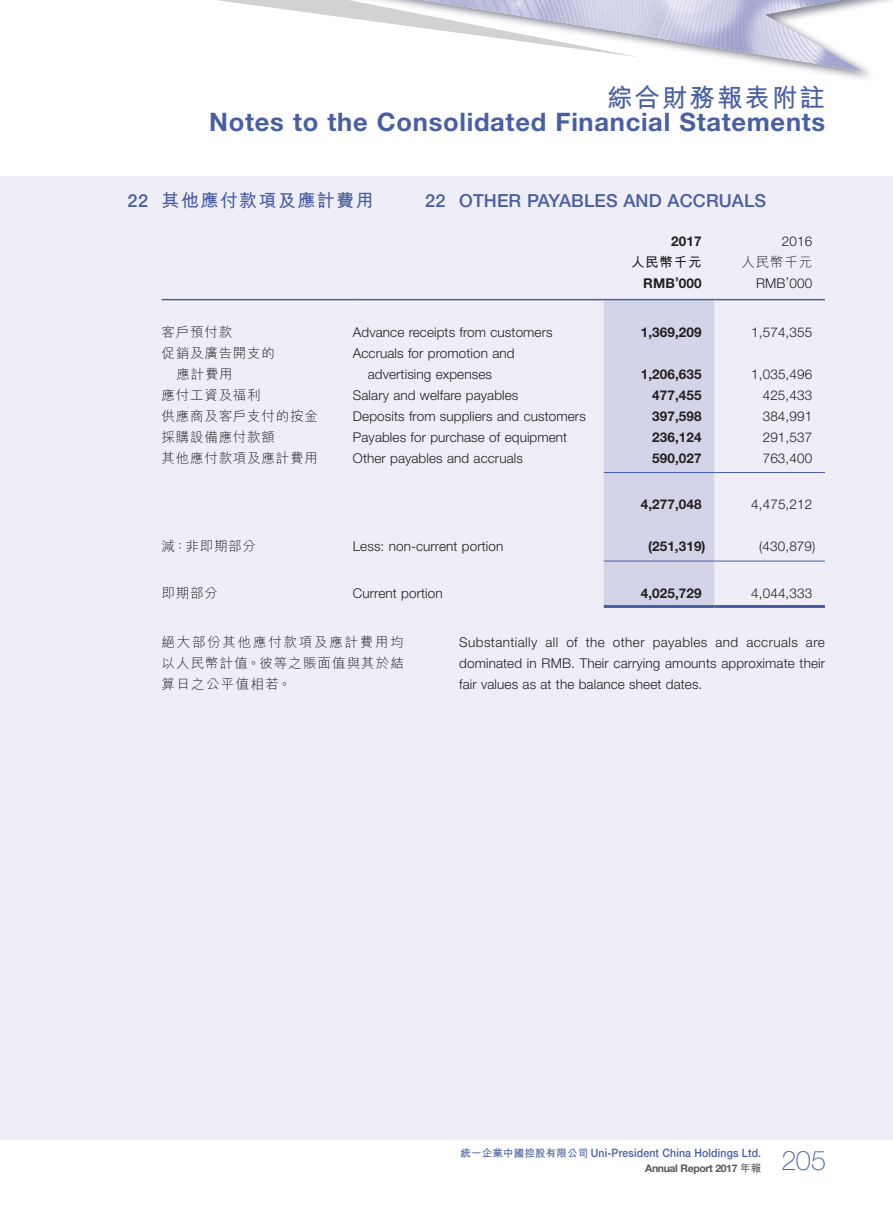
<style>
.page{position:relative;width:893px;height:1212px;background:#fff}
.page>*{position:absolute;margin:0;border:0;box-sizing:border-box;transform-origin:0 0}
.t1{font:100 27px "Helvetica Neue LT Std";color:#485fa3}
.t2{font:700 25.5px "Helvetica Neue LT Std";letter-spacing:.03em;color:#485fa3}
.t3{font:700 25.5px "M Hei HK";letter-spacing:.08em;color:#485fa3}
.Heading_1{font:500 18px "Helvetica Neue LT Std";letter-spacing:.01em;color:#485fa3}
.C_Heading_1{font:700 18px "M Hei HK";letter-spacing:.08em;color:#485fa3}
.Body_Text{font:300 13.5px/21px "Helvetica Neue LT Std";letter-spacing:.01em;color:#231f20;text-align:center}
.Body_Text-2{font:700 13.5px "Helvetica Neue LT Std";letter-spacing:.01em;color:#231f20}
.Body_Text-3{font:300 13.5px/21px "M Hei HK";letter-spacing:.06em;color:#231f20}
.C_Body_Text{font:300 13.5px/21px "M Hei HK";letter-spacing:.1em;color:#231f20;text-align:justify}
.Body_Text-4{font:700 13.5px "M Hei HK";letter-spacing:.06em;color:#231f20}
.t4{font:500 11.55px "Helvetica Neue LT Std";letter-spacing:.015em;color:#485fa3;scale:.91 1}
.t5{font:700 10.5px "Helvetica Neue LT Std";letter-spacing:-.035em;color:#57585a}
.s1{font-family:"Helvetica Neue LT Std";font-weight:500}
.s2{font-family:"M Hei HK";font-weight:700;font-size:10.5px}
.s3{font-family:"M Hei HK"}
</style>
<div class="page">
<div style="left:0;top:176px;width:893px;height:964px;background:#efedf6"></div>
<svg style="left:217px;top:0;width:40px;height:6px"></svg>
<img style="left:257px;top:0;width:636px;height:71px">
<div style="left:604px;top:300px;width:110px;height:305px;background:#d4d4e8"></div>
<hr style="left:162px;top:299px;width:191px;height:1px;background:#485fa3">
<hr style="left:353px;top:299px;width:251px;height:1px;background:#485fa3">
<hr style="left:604px;top:299px;width:110px;height:1px;background:#485fa3">
<hr style="left:714px;top:299px;width:111px;height:1px;background:#485fa3">
<hr style="left:604px;top:472px;width:110px;height:1px;background:#485fa3">
<hr style="left:714px;top:472px;width:111px;height:1px;background:#485fa3">
<hr style="left:604px;top:561px;width:110px;height:1px;background:#485fa3">
<hr style="left:714px;top:561px;width:111px;height:1px;background:#485fa3">
<hr style="left:604px;top:605px;width:110px;height:3px;background:#485fa3">
<hr style="left:714px;top:605px;width:111px;height:3px;background:#485fa3">
<h2 class="t3" style="left:607px;top:79px;width:219px">綜合財務報表附註</h2>
<h2 class="t2" style="left:209px;top:106px;width:617px">Notes to the Consolidated Financial Statements</h2>
<p class="C_Heading_1" style="left:128px;top:188px;width:248px"><span class="s1">22</span> 其他應付款項及應計費用</p>
<p class="Heading_1" style="left:425px;top:190px;width:343px">22 OTHER PAYABLES AND ACCRUALS</p>
<p class="Body_Text-2" style="left:671px;top:233px;width:32px">2017</p>
<p class="Body_Text" style="left:782px;top:230px;width:32px">2016</p>
<p class="Body_Text-4" style="left:631px;top:252px;width:72px">人民幣千元</p>
<p class="Body_Text-3" style="left:742px;top:251px;width:72px">人民幣千元</p>
<p class="Body_Text-2" style="left:643px;top:275px;width:60px">RMB’000</p>
<p class="Body_Text" style="left:756px;top:272px;width:58px">RMB’000</p>
<p class="Body_Text-3" style="left:162px;top:321px;width:72px">客戶預付款</p>
<p class="Body_Text" style="left:353px;top:321px;width:201px">Advance receipts from customers</p>
<p class="Body_Text-2" style="left:641px;top:323px;width:62px">1,369,209</p>
<p class="Body_Text" style="left:751px;top:321px;width:62px">1,574,355</p>
<p class="Body_Text-3" style="left:176px;top:342px;width:100px;text-indent:-15px">促銷及廣告開支的應計費用</p>
<p class="Body_Text" style="left:353px;top:342px;width:163px">Accruals for promotion and advertising expenses</p>
<p class="Body_Text-2" style="left:641px;top:365px;width:62px">1,206,635</p>
<p class="Body_Text" style="left:751px;top:363px;width:62px">1,035,496</p>
<p class="Body_Text-3" style="left:162px;top:384px;width:101px">應付工資及福利</p>
<p class="Body_Text" style="left:353px;top:384px;width:167px">Salary and welfare payables</p>
<p class="Body_Text-2" style="left:652px;top:386px;width:51px">477,455</p>
<p class="Body_Text" style="left:763px;top:384px;width:51px">425,433</p>
<p class="Body_Text-3" style="left:162px;top:405px;width:158px">供應商及客戶支付的按金</p>
<p class="Body_Text" style="left:353px;top:405px;width:234px">Deposits from suppliers and customers</p>
<p class="Body_Text-2" style="left:652px;top:407px;width:51px">397,598</p>
<p class="Body_Text" style="left:763px;top:405px;width:51px">384,991</p>
<p class="Body_Text-3" style="left:162px;top:426px;width:115px">採購設備應付款額</p>
<p class="Body_Text" style="left:353px;top:426px;width:216px">Payables for purchase of equipment</p>
<p class="Body_Text-2" style="left:652px;top:428px;width:51px">236,124</p>
<p class="Body_Text" style="left:763px;top:426px;width:51px">291,537</p>
<p class="Body_Text-3" style="left:162px;top:447px;width:158px">其他應付款項及應計費用</p>
<p class="Body_Text" style="left:353px;top:447px;width:171px">Other payables and accruals</p>
<p class="Body_Text-2" style="left:652px;top:449px;width:51px">590,027</p>
<p class="Body_Text" style="left:763px;top:447px;width:51px">763,400</p>
<p class="Body_Text-2" style="left:641px;top:496px;width:62px">4,277,048</p>
<p class="Body_Text" style="left:751px;top:494px;width:62px">4,475,212</p>
<p class="Body_Text-3" style="left:162px;top:535px;width:96px">減：非即期部分</p>
<p class="Body_Text" style="left:353px;top:536px;width:152px">Less: non-current portion</p>
<p class="Body_Text-2" style="left:648px;top:538px;width:59px">(251,319)</p>
<p class="Body_Text" style="left:759px;top:536px;width:58px">(430,879)</p>
<p class="Body_Text-3" style="left:162px;top:582px;width:58px">即期部分</p>
<p class="Body_Text" style="left:353px;top:582px;width:91px">Current portion</p>
<p class="Body_Text-2" style="left:641px;top:584px;width:62px">4,025,729</p>
<p class="Body_Text" style="left:751px;top:582px;width:62px">4,044,333</p>
<p class="Body_Text" style="left:459px;top:631px;width:367px;text-align:justify">Substantially all of the other payables and accruals are dominated in RMB. Their carrying amounts approximate their fair values as at the balance sheet dates.</p>
<p class="C_Body_Text" style="left:162px;top:631px;width:244px">絕大部份其他應付款項及應計費用均以人民幣計值。彼等之賬面值與其於結算日之公平值相若。</p>
<p class="t4" style="left:461px;top:1146px;width:332px"><span class="s2">統一企業中國控股有限公司</span> Uni-President China Holdings Ltd.</p>
<p class="t5" style="left:645px;top:1161px;width:117px">Annual Report 2017 <span class="s3">年報</span></p>
<h1 class="t1" style="left:781px;top:1145px;width:46px">205</h1>
</div>
